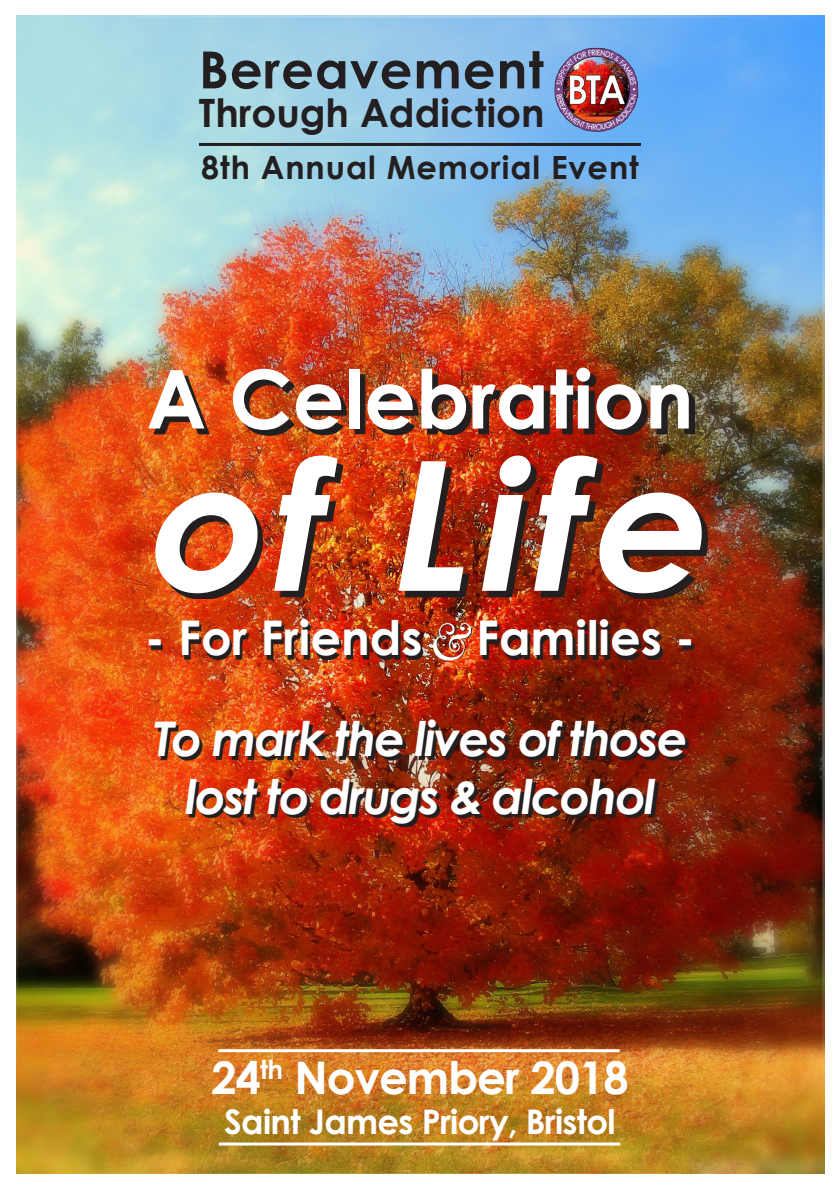
<style>
.page{position:relative;width:840px;height:1191px;background:#fff}
.page>*{position:absolute;margin:0;border:0;box-sizing:border-box;transform-origin:0 0}
.t1{font:italic 700 180.2px "Century Gothic";color:#fff}
.t2{font:700 81.2px "Century Gothic";color:#fff}
.t3{font:700 51.2px "Century Gothic";letter-spacing:.02em;color:#231f20}
.t4{font:italic 700 47.8px/57.4px "Century Gothic";letter-spacing:-.04em;color:#fff;text-align:center}
.t5{font:700 47.8px "Century Gothic";color:#fff}
.t6{font:700 45px "Century Gothic";letter-spacing:-.02em;color:#fff}
.t7{font:700 39px "Century Gothic";color:#231f20}
.t8{font:700 34px "Century Gothic";letter-spacing:-.02em;color:#fff}
.t9{font:700 32px "Century Gothic";letter-spacing:.03em;color:#231f20}
</style>
<div class="page">
<img style="left:17px;top:16px;width:806px;height:1157px">
<hr style="left:218px;top:1049px;width:401px;height:3px;background:#fff">
<hr style="left:219px;top:1142px;width:400px;height:3px;background:#fff">
<img style="left:154px;top:373px;width:553px;height:226px">
<img style="left:433px;top:622px;width:37px;height:1px">
<img style="left:151px;top:623px;width:542px;height:37px">
<img style="left:158px;top:723px;width:530px;height:104px">
<hr style="left:199px;top:143px;width:441px;height:3px;background:#231f20">
<img style="left:531px;top:30px;width:109px;height:104px">
<p class="t3" style="left:199px;top:31px;width:346px">Bereavement</p>
<p class="t7" style="left:199px;top:84px;width:347px">Through Addiction</p>
<p class="t9" style="left:201px;top:143px;width:439px">8th Annual Memorial Event</p>
<p class="t2" style="left:146px;top:337px;width:548px">A Celebration</p>
<p class="t1" style="left:140px;top:388px;width:606px">of Life</p>
<p class="t5" style="left:145px;top:601px;width:551px">- For Friends Families -</p>
<p class="t4" style="left:153px;top:708px;width:535px">To mark the lives of those lost to drugs &amp; alcohol</p>
<p class="t6" style="left:211px;top:1043px;width:418px">24<sup>th</sup> November 2018</p>
<p class="t8" style="left:224px;top:1095px;width:392px">Saint James Priory, Bristol</p>
</div>
